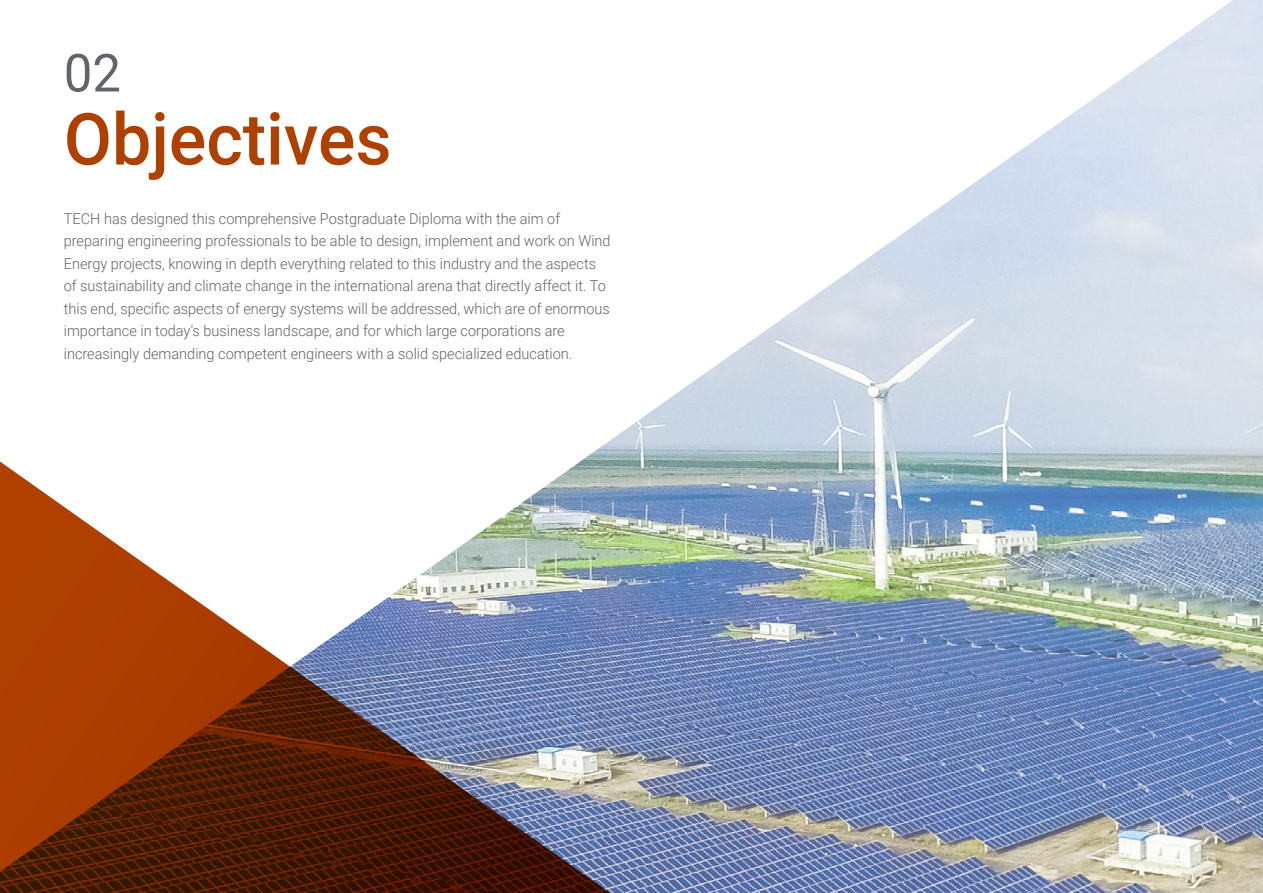
<style>
.page{position:relative;width:1263px;height:893px;background:#fff}
.page>*{position:absolute;margin:0;border:0;box-sizing:border-box;transform-origin:0 0}
.t1{font:500 72px "Roboto";color:#ae4000}
.t2{font:52.5px "Roboto";color:#61646a}
.t3{font:300 15px/22.5px "Roboto";color:#61646a}
</style>
<div class="page">
<img style="left:602px;top:0;width:661px;height:893px">
<svg style="left:0;top:446px;width:640px;height:447px"></svg>
<h2 class="t2" style="left:64px;top:36px;width:59px">02</h2>
<h1 class="t1" style="left:64px;top:89px;width:329px">Objectives</h1>
<p class="t3" style="left:64px;top:207px;width:548px">TECH has designed this comprehensive Postgraduate Diploma with the aim of preparing engineering professionals to be able to design, implement and work on Wind Energy projects, knowing in depth everything related to this industry and the aspects of sustainability and climate change in the international arena that directly affect it. To this end, specific aspects of energy systems will be addressed, which are of enormous importance in today's business landscape, and for which large corporations are increasingly demanding competent engineers with a solid specialized education.</p>
</div>
